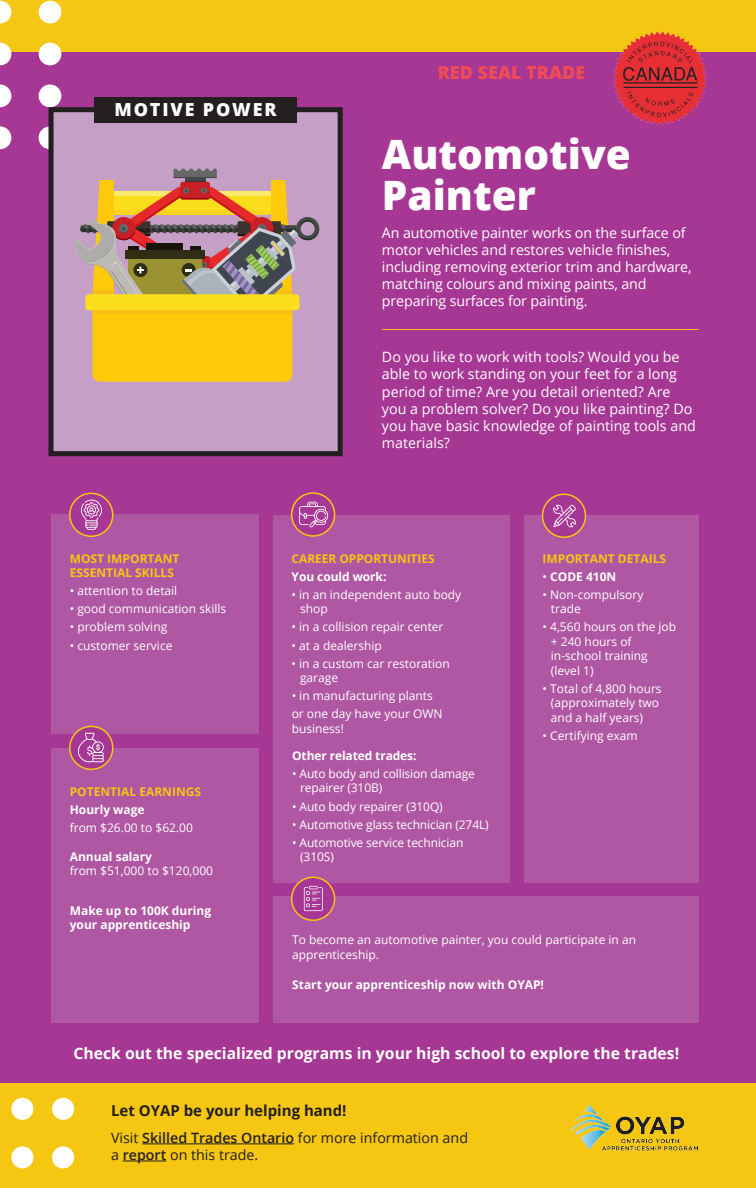
<style>
.page{position:relative;width:756px;height:1188px;background:#a73794}
.page>*{position:absolute;margin:0;border:0;box-sizing:border-box;transform-origin:0 0}
.t1{font:800 40.5px/41.2px "Open Sans";color:#fff}
.t2{font:800 18px "Open Sans";color:#ef4c56}
.t3{font:800 18px "Open Sans";letter-spacing:.1em;color:#fff}
.t4{font:700 15.75px "Open Sans";color:#fff}
.t5{font:700 15px "Open Sans";color:#231f20}
.t6{font:14.25px/17.1px "Open Sans";letter-spacing:-.01em;color:#fff}
.t7{font:14.25px/17.1px "Open Sans";color:#231f20}
.t8{font:12px/14.4px "Open Sans";color:#fff}
.t9{font:700 12px/14.4px "Open Sans";color:#fff}
.t10{font:700 12px/14.4px "Open Sans";color:#f5c612}
.s1{font-weight:400}
.s2{font-weight:600}
</style>
<div class="page">
<div style="left:0;top:0;width:756px;height:52px;background:#f5c612"></div>
<div style="left:0;top:1083px;width:756px;height:105px;background:#f5c612"></div>
<div style="left:11px;top:1146px;width:22px;height:22px;background:#fff;border-radius:50%"></div>
<div style="left:11px;top:1098px;width:22px;height:22px;background:#fff;border-radius:50%"></div>
<div style="left:52px;top:1146px;width:22px;height:22px;background:#fff;border-radius:50%"></div>
<div style="left:52px;top:1098px;width:22px;height:22px;background:#fff;border-radius:50%"></div>
<hr style="left:382px;top:329px;width:316px;height:1px;background:#f5c612">
<div style="left:51px;top:515px;width:207px;height:219px;background:#b057a3"></div>
<div style="left:51px;top:748px;width:207px;height:275px;background:#b057a3"></div>
<div style="left:273px;top:896px;width:426px;height:127px;background:#b057a3"></div>
<div style="left:273px;top:515px;width:236px;height:368px;background:#b057a3"></div>
<div style="left:524px;top:515px;width:175px;height:368px;background:#b057a3"></div>
<img style="left:613px;top:32px;width:93px;height:93px">
<img style="left:570px;top:1104px;width:127px;height:46px">
<hr style="left:142px;top:1144px;width:152px;height:1px;background:#231f20">
<hr style="left:123px;top:1161px;width:43px;height:1px;background:#231f20">
<svg style="left:70px;top:726px;width:43px;height:43px"></svg>
<div style="left:69px;top:726px;width:44px;height:44px;border:2px solid #f5c612;border-radius:50%"></div>
<svg style="left:78px;top:733px;width:26px;height:29px"></svg>
<svg style="left:292px;top:493px;width:43px;height:43px"></svg>
<div style="left:291px;top:492px;width:44px;height:45px;border:2px solid #f5c612;border-radius:50%"></div>
<svg style="left:299px;top:502px;width:29px;height:26px"></svg>
<div style="left:70px;top:493px;width:43px;height:43px;background:#a73794;border-radius:50%"></div>
<div style="left:69px;top:493px;width:44px;height:44px;border:2px solid #f5c612;border-radius:50%"></div>
<svg style="left:81px;top:500px;width:21px;height:30px"></svg>
<div style="left:543px;top:494px;width:42px;height:43px;background:#a73794;border-radius:50%"></div>
<div style="left:542px;top:494px;width:44px;height:44px;border:2px solid #f5c612;border-radius:50%"></div>
<svg style="left:553px;top:505px;width:23px;height:22px"></svg>
<div style="left:292px;top:877px;width:43px;height:43px;background:#a73794;border-radius:50%"></div>
<div style="left:291px;top:877px;width:44px;height:44px;border:2px solid #f5c612;border-radius:50%"></div>
<svg style="left:304px;top:886px;width:19px;height:25px"></svg>
<svg style="left:0;top:1px;width:11px;height:22px"></svg>
<div style="left:39px;top:1px;width:22px;height:22px;background:#fff;border-radius:50%"></div>
<svg style="left:0;top:43px;width:11px;height:22px"></svg>
<div style="left:39px;top:43px;width:22px;height:22px;background:#fff;border-radius:50%"></div>
<svg style="left:0;top:85px;width:11px;height:22px"></svg>
<div style="left:39px;top:85px;width:22px;height:22px;background:#fff;border-radius:50%"></div>
<svg style="left:0;top:126px;width:11px;height:23px"></svg>
<div style="left:39px;top:126px;width:22px;height:23px;background:#fff;border-radius:50%"></div>
<div style="left:48px;top:107px;width:295px;height:349px;background:#c59fc6;border:5px solid #231f20"></div>
<div style="left:95px;top:97px;width:202px;height:25px;background:#231f20"></div>
<svg style="left:74px;top:169px;width:245px;height:213px"></svg>
<hr style="left:92px;top:310px;width:200px;height:4px;background:#f8be14">
<div style="left:167px;top:319px;width:51px;height:52px;background:#fec80b;border-radius:50%"></div>
<h2 class="t3" style="left:115px;top:96px;width:164px">MOTIVE POWER</h2>
<h2 class="t2" style="left:438px;top:58px;width:149px">RED SEAL TRADE</h2>
<h1 class="t1" style="left:382px;top:131px;width:250px">Automotive<br>Painter</h1>
<p class="t6" style="left:382px;top:224px;width:311px">An automotive painter works on the surface of motor vehicles and restores vehicle finishes, including removing exterior trim and hardware, matching colours and mixing paints, and preparing surfaces for painting.</p>
<p class="t6" style="left:382px;top:348px;width:315px">Do you like to work with tools? Would you be able to work standing on your feet for a long period of time? Are you detail oriented? Are you a problem solver? Do you like painting? Do you have basic knowledge of painting tools and materials?</p>
<p class="t10" style="left:70px;top:551px;width:111px">MOST IMPORTANT<br>ESSENTIAL SKILLS</p>
<p class="t8" style="left:70px;top:583px;width:109px">• attention to detail</p>
<p class="t8" style="left:70px;top:601px;width:158px">• good communication skills</p>
<p class="t8" style="left:70px;top:620px;width:99px">• problem solving</p>
<p class="t8" style="left:70px;top:638px;width:104px">• customer service</p>
<p class="t10" style="left:70px;top:784px;width:133px">POTENTIAL EARNINGS</p>
<p class="t9" style="left:70px;top:802px;width:76px">Hourly wage</p>
<p class="t8" style="left:70px;top:820px;width:125px">from $26.00 to $62.00</p>
<p class="t9" style="left:70px;top:849px;width:84px">Annual salary</p>
<p class="t8" style="left:70px;top:863px;width:145px">from $51,000 to $120,000</p>
<p class="t9" style="left:70px;top:903px;width:143px">Make up to 100K during your apprenticeship</p>
<p class="t10" style="left:292px;top:551px;width:145px">CAREER OPPORTUNITIES</p>
<p class="t9" style="left:292px;top:569px;width:96px">You could work:</p>
<p class="t8" style="left:300px;top:587px;width:163px;text-indent:-8px">• in an independent auto body shop</p>
<p class="t8" style="left:292px;top:620px;width:153px">• in a collision repair center</p>
<p class="t8" style="left:292px;top:638px;width:92px">• at a dealership</p>
<p class="t8" style="left:300px;top:656px;width:151px;text-indent:-8px">• in a custom car restoration garage</p>
<p class="t8" style="left:292px;top:687px;width:153px;line-height:18.1px">• in manufacturing plants or one day have your OWN</p>
<p class="t8" style="left:292px;top:721px;width:54px">business!</p>
<p class="t9" style="left:292px;top:748px;width:126px">Other related trades:</p>
<p class="t8" style="left:300px;top:766px;width:176px;text-indent:-8px">• Auto body and collision damage repairer (310B)</p>
<p class="t8" style="left:292px;top:799px;width:152px">• Auto body repairer (310Q)</p>
<p class="t8" style="left:292px;top:817px;width:198px">• Automotive glass technician (274L)</p>
<p class="t8" style="left:300px;top:835px;width:165px;text-indent:-8px">• Automotive service technician (310S)</p>
<p class="t10" style="left:543px;top:551px;width:125px">IMPORTANT DETAILS</p>
<p class="t9" style="left:543px;top:569px;width:75px"><span class="s1">•</span> CODE 410N</p>
<p class="t8" style="left:551px;top:587px;width:94px;text-indent:-8px">• Non-compulsory trade</p>
<p class="t8" style="left:551px;top:620px;width:127px;text-indent:-8px">• 4,560 hours on the job + 240 hours of in-school training (level 1)</p>
<p class="t8" style="left:551px;top:681px;width:112px;text-indent:-8px">• Total of 4,800 hours (approximately two and a half years)</p>
<p class="t8" style="left:543px;top:728px;width:97px">• Certifying exam</p>
<p class="t8" style="left:292px;top:932px;width:345px">To become an automotive painter, you could participate in an apprenticeship.</p>
<p class="t9" style="left:292px;top:977px;width:253px">Start your apprenticeship now with OYAP!</p>
<h3 class="t4" style="left:73px;top:1042px;width:607px">Check out the specialized programs in your high school to explore the trades!</h3>
<p class="t5" style="left:111px;top:1100px;width:237px">Let OYAP be your helping hand!</p>
<p class="t7" style="left:111px;top:1129px;width:358px">Visit <span class="s2">Skilled Trades Ontario</span> for more information and a <span class="s2">report</span> on this trade.</p>
</div>
